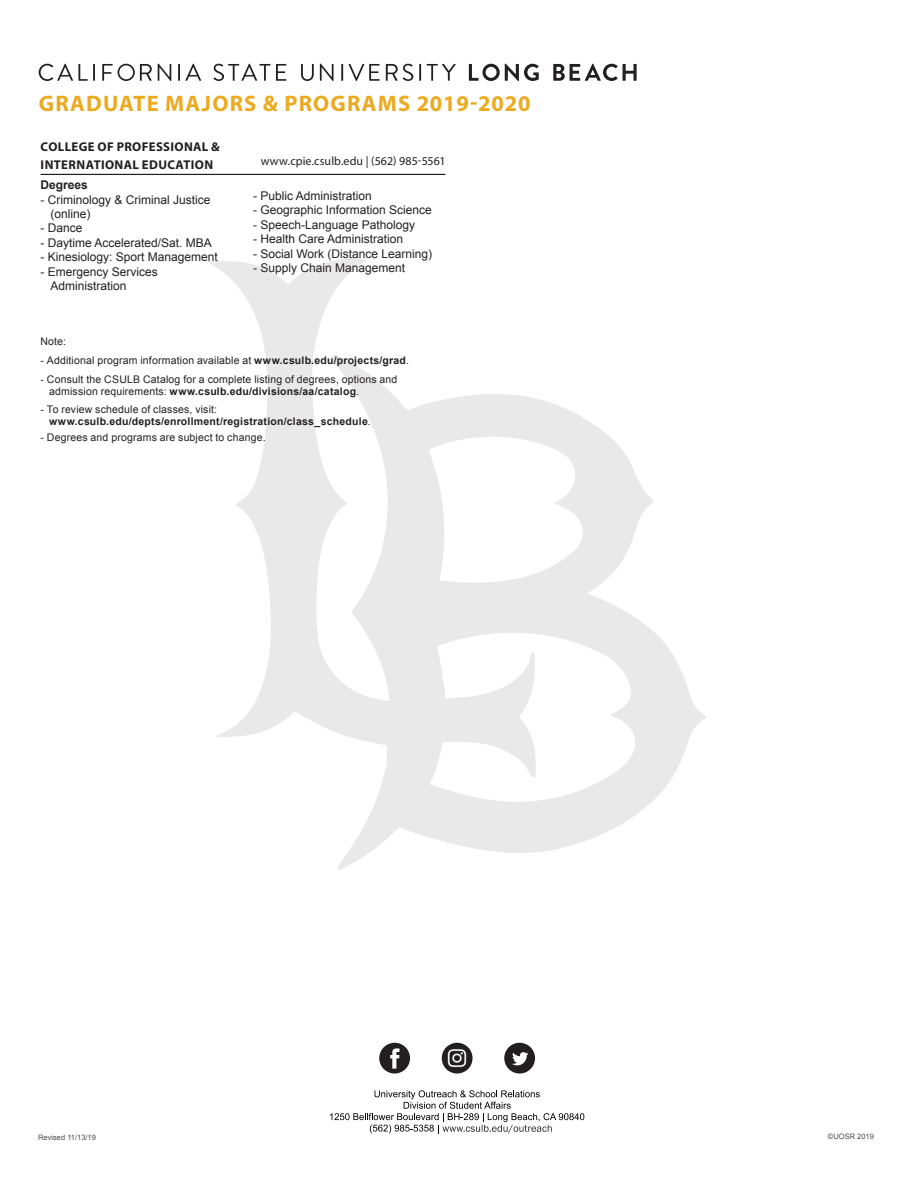
<style>
.page{position:relative;width:918px;height:1188px;background:#fff}
.page>*{position:absolute;margin:0;border:0;box-sizing:border-box;transform-origin:0 0}
.t1{font:700 22.5px "Myriad Pro";letter-spacing:.055em;color:#ebaa20}
.t2{font:700 12.75px/18px "Myriad Pro";letter-spacing:.03em;color:#231f20}
.t3{font:12px/14.4px "Arial";color:#231f20}
.t4{font:12px "Myriad Pro";letter-spacing:.005em;color:#231f20}
.t5{font:700 12px "Arial";color:#231f20}
.t6{font:10.5px/12px "Arial";letter-spacing:.015em;color:#231f20}
.t7{font:700 10.5px/12px "Arial";letter-spacing:.02em;color:#231f20}
.t8{font:7.5px "Arial";color:#4b4c4d}
.s1{font-weight:700}
.s2{font-weight:400}
</style>
<div class="page">
<svg style="left:39px;top:64px;width:56px;height:17px"></svg>
<svg style="left:102px;top:64px;width:50px;height:17px"></svg>
<svg style="left:158px;top:64px;width:13px;height:17px"></svg>
<svg style="left:178px;top:64px;width:23px;height:17px"></svg>
<svg style="left:213px;top:64px;width:57px;height:17px"></svg>
<svg style="left:276px;top:64px;width:10px;height:17px"></svg>
<svg style="left:301px;top:64px;width:13px;height:17px"></svg>
<svg style="left:320px;top:64px;width:14px;height:17px"></svg>
<svg style="left:341px;top:64px;width:2px;height:17px"></svg>
<svg style="left:349px;top:64px;width:31px;height:17px"></svg>
<svg style="left:386px;top:64px;width:27px;height:17px"></svg>
<svg style="left:419px;top:64px;width:2px;height:17px"></svg>
<svg style="left:427px;top:64px;width:29px;height:17px"></svg>
<svg style="left:469px;top:64px;width:70px;height:17px"></svg>
<svg style="left:553px;top:64px;width:84px;height:17px"></svg>
<svg style="left:208px;top:259px;width:498px;height:611px"></svg>
<div style="left:504px;top:1043px;width:31px;height:31px;background:#231f20;border-radius:50%"></div>
<svg style="left:512px;top:1052px;width:16px;height:13px"></svg>
<svg style="left:442px;top:1043px;width:31px;height:31px"></svg>
<img style="left:442px;top:1046px;width:30px;height:25px">
<div style="left:379px;top:1043px;width:31px;height:31px;background:#231f20;border-radius:50%"></div>
<svg style="left:390px;top:1048px;width:10px;height:21px"></svg>
<svg style="left:330px;top:1090px;width:254px;height:44px"></svg>
<hr style="left:40px;top:174px;width:406px;height:1px;background:#231f20">
<h1 class="t1" style="left:39px;top:88px;width:493px">GRADUATE MAJORS &amp; PROGRAMS 2019-2020</h1>
<p class="t2" style="left:41px;top:137px;width:181px">COLLEGE OF PROFESSIONAL &amp;<br>INTERNATIONAL EDUCATION</p>
<p class="t5" style="left:40px;top:176px;width:49px">Degrees</p>
<p class="t3" style="left:51px;top:192px;width:162px;text-indent:-10px">- Criminology &amp; Criminal Justice (online)</p>
<p class="t3" style="left:40px;top:221px;width:44px">- Dance</p>
<p class="t3" style="left:40px;top:235px;width:173px">- Daytime Accelerated/Sat. MBA</p>
<p class="t3" style="left:40px;top:250px;width:179px">- Kinesiology: Sport Management</p>
<p class="t3" style="left:51px;top:264px;width:109px;text-indent:-10px">- Emergency Services<br>Administration</p>
<p class="t4" style="left:261px;top:154px;width:186px">www.cpie.csulb.edu | (562) 985-5561</p>
<p class="t3" style="left:253px;top:188px;width:120px">- Public Administration</p>
<p class="t3" style="left:253px;top:203px;width:180px">- Geographic Information Science</p>
<p class="t3" style="left:253px;top:217px;width:164px">- Speech-Language Pathology</p>
<p class="t3" style="left:253px;top:232px;width:152px">- Health Care Administration</p>
<p class="t3" style="left:253px;top:246px;width:181px">- Social Work (Distance Learning)</p>
<p class="t3" style="left:253px;top:260px;width:154px">- Supply Chain Management</p>
<p class="t6" style="left:40px;top:335px;width:27px">Note:</p>
<p class="t6" style="left:40px;top:354px;width:370px">- Additional program information available at <span class="s1">www.csulb.edu/projects/grad</span>.</p>
<p class="t6" style="left:49px;top:373px;width:350px;text-indent:-9px">- Consult the CSULB Catalog for a complete listing of degrees, options and admission requirements: <span class="s1">www.csulb.edu/divisions/aa/catalog</span>.</p>
<p class="t7" style="left:49px;top:404px;width:323px;text-indent:-9px"><span class="s2">- To review schedule of classes, visit: </span>www.csulb.edu/depts/enrollment/registration/class_schedule<span class="s2">.</span></p>
<p class="t6" style="left:40px;top:431px;width:227px">- Degrees and programs are subject to change.</p>
<p class="t8" style="left:38px;top:1132px;width:59px">Revised 11/13/19</p>
<p class="t8" style="left:828px;top:1131px;width:47px">©UOSR 2019</p>
</div>
